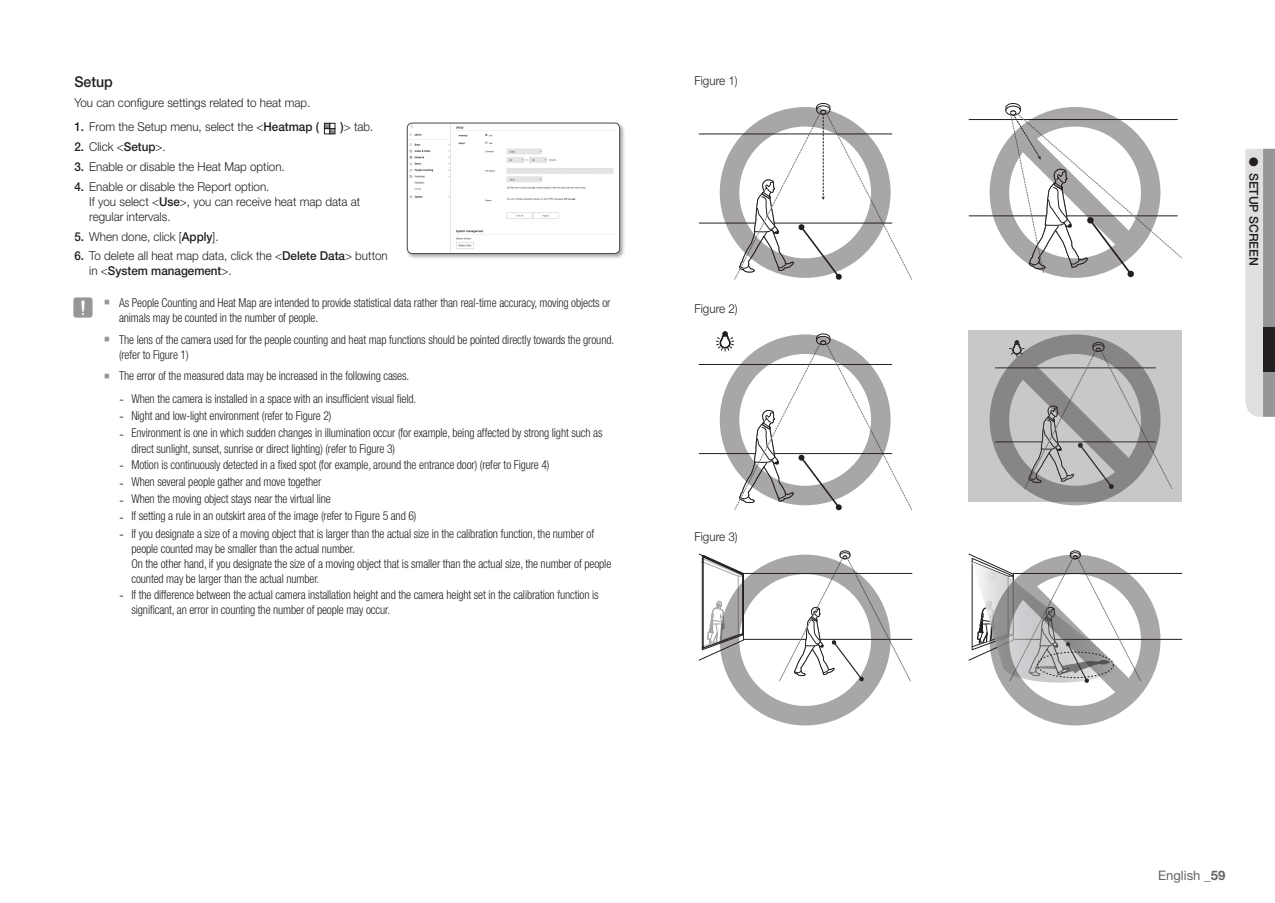
<style>
.page{position:relative;width:1275px;height:903px;background:#fff}
.page>*{position:absolute;margin:0;border:0;box-sizing:border-box;transform-origin:0 0}
.t1{font:500 14.88px "Helvetica Neue cp";color:#241f1f;scale:.95 1}
.t2{font:13.12px "Helvetica Neue cp";color:#656365}
.t3{font:300 condensed 12.25px/15.6px "Helvetica Neue cp";letter-spacing:-.01em;color:#241f1f;scale:.95 1}
.t4{font:300 12.25px/14.9px "Helvetica Neue cp";color:#241f1f;scale:.95 1}
.t5{font:500 12.25px "Helvetica Neue cp";color:#241f1f}
.s1{font-weight:500}
.s2{font-family:"SIBD P1400";font-weight:400;font-stretch:normal;font-size:22.75px;color:#969698}
.s3{font-family:"SI Icon HR755";font-weight:400;font-stretch:normal;font-size:14px;color:#969698}
.s4{font-stretch:normal;font-size:14px}
.s5{font-weight:700}
</style>
<div class="page">
<svg style="left:1245px;top:149px;width:30px;height:268px"></svg>
<div style="left:1263px;top:327px;width:12px;height:45px;background:#241f1f"></div>
<img style="left:323px;top:122px;width:13px;height:13px">
<svg style="left:324px;top:123px;width:11px;height:11px"></svg>
<div style="left:406px;top:121px;width:220px;height:139px;background:#241f1f;opacity:.4"></div>
<img style="left:407px;top:123px;width:213px;height:130px">
<div style="left:407px;top:123px;width:213px;height:131px;border:1px solid #4e4b4c;border-radius:5px"></div>
<hr style="left:699px;top:223px;width:193px;height:1px;background:#241f1f">
<hr style="left:699px;top:134px;width:193px;height:1px;background:#241f1f">
<hr style="left:969px;top:216px;width:208px;height:1px;background:#241f1f">
<hr style="left:969px;top:119px;width:208px;height:1px;background:#241f1f">
<svg style="left:720px;top:103px;width:192px;height:177px"></svg>
<svg style="left:990px;top:103px;width:192px;height:175px"></svg>
<hr style="left:743px;top:639px;width:169px;height:1px;background:#241f1f">
<hr style="left:743px;top:573px;width:169px;height:1px;background:#241f1f">
<hr style="left:1013px;top:639px;width:169px;height:1px;background:#241f1f">
<hr style="left:1013px;top:573px;width:169px;height:1px;background:#241f1f">
<svg style="left:699px;top:550px;width:212px;height:175px"></svg>
<svg style="left:969px;top:550px;width:191px;height:175px"></svg>
<hr style="left:699px;top:453px;width:193px;height:1px;background:#241f1f">
<hr style="left:699px;top:364px;width:193px;height:1px;background:#241f1f">
<div style="left:968px;top:330px;width:214px;height:172px;background:#c9c8c9"></div>
<svg style="left:716px;top:331px;width:196px;height:180px"></svg>
<svg style="left:990px;top:334px;width:182px;height:171px"></svg>
<p class="t1" style="left:74px;top:73px;width:42px">Setup</p>
<p class="t4" style="left:74px;top:95px;width:250px">You can configure settings related to heat map.</p>
<p class="t4" style="left:74px;top:120px;width:259px"><span class="s1">1.</span> From the Setup menu, select the &lt;<span class="s1">Heatmap (</span></p>
<p class="t4" style="left:341px;top:120px;width:36px"><span class="s1">)</span>&gt; tab.</p>
<p class="t4" style="left:74px;top:140px;width:98px"><span class="s1">2.</span> Click &lt;<span class="s1">Setup</span>&gt;.</p>
<p class="t4" style="left:74px;top:159px;width:223px"><span class="s1">3.</span> Enable or disable the Heat Map option.</p>
<p class="t4" style="left:89px;top:179px;width:287px;text-indent:-15px"><span class="s1">4.</span> Enable or disable the Report option.<br>If you select &lt;<span class="s1">Use</span>&gt;, you can receive heat map data at regular intervals.</p>
<p class="t4" style="left:74px;top:229px;width:153px"><span class="s1">5.</span> When done, click [<span class="s1">Apply</span>].</p>
<p class="t4" style="left:89px;top:249px;width:316px;text-indent:-15px"><span class="s1">6.</span> To delete all heat map data, click the &lt;<span class="s1">Delete Data</span>&gt; button in &lt;<span class="s1">System management</span>&gt;.</p>
<p class="t3" style="left:119px;top:295px;width:519px;text-indent:-47px"><span class="s2">J</span> <span class="s3">`</span> As People Counting and Heat Map are intended to provide statistical data rather than real-time accuracy, moving objects or animals may be counted in the number of people.</p>
<p class="t3" style="left:119px;top:332px;width:523px;text-indent:-15px"><span class="s3">`</span> The lens of the camera used for the people counting and heat map functions should be pointed directly towards the ground. (refer to Figure 1)</p>
<p class="t3" style="left:104px;top:368px;width:323px"><span class="s3">`</span> The error of the measured data may be increased in the following cases.</p>
<p class="t3" style="left:119px;top:391px;width:314px"><span class="s4">-</span> When the camera is installed in a space with an insufficient visual field.</p>
<p class="t3" style="left:119px;top:408px;width:225px"><span class="s4">-</span> Night and low-light environment (refer to Figure 2)</p>
<p class="t3" style="left:131px;top:425px;width:497px;text-indent:-12px"><span class="s4">-</span> Environment is one in which sudden changes in illumination occur (for example, being affected by strong light such as direct sunlight, sunset, sunrise or direct lighting) (refer to Figure 3)</p>
<p class="t3" style="left:119px;top:457px;width:455px"><span class="s4">-</span> Motion is continuously detected in a fixed spot (for example, around the entrance door) (refer to Figure 4)</p>
<p class="t3" style="left:119px;top:474px;width:214px"><span class="s4">-</span> When several people gather and move together</p>
<p class="t3" style="left:119px;top:491px;width:224px"><span class="s4">-</span> When the moving object stays near the virtual line</p>
<p class="t3" style="left:119px;top:508px;width:315px"><span class="s4">-</span> If setting a rule in an outskirt area of the image (refer to Figure 5 and 6)</p>
<p class="t3" style="left:131px;top:526px;width:507px;line-height:15px;text-indent:-12px"><span class="s4">-</span> If you designate a size of a moving object that is larger than the actual size in the calibration function, the number of people counted may be smaller than the actual number.<br>On the other hand, if you designate the size of a moving object that is smaller than the actual size, the number of people counted may be larger than the actual number.</p>
<p class="t3" style="left:131px;top:587px;width:493px;text-indent:-12px"><span class="s4">-</span> If the difference between the actual camera installation height and the camera height set in the calibration function is significant, an error in counting the number of people may occur.</p>
<p class="t4" style="left:694px;top:73px;width:47px">Figure 1)</p>
<p class="t4" style="left:694px;top:301px;width:47px">Figure 2)</p>
<p class="t4" style="left:694px;top:529px;width:47px">Figure 3)</p>
<p class="t5" style="left:1261px;top:157px;width:110px;rotate:90deg">● setup screen</p>
<p class="t2" style="left:1158px;top:867px;width:69px">English _<span class="s5">59</span></p>
</div>
